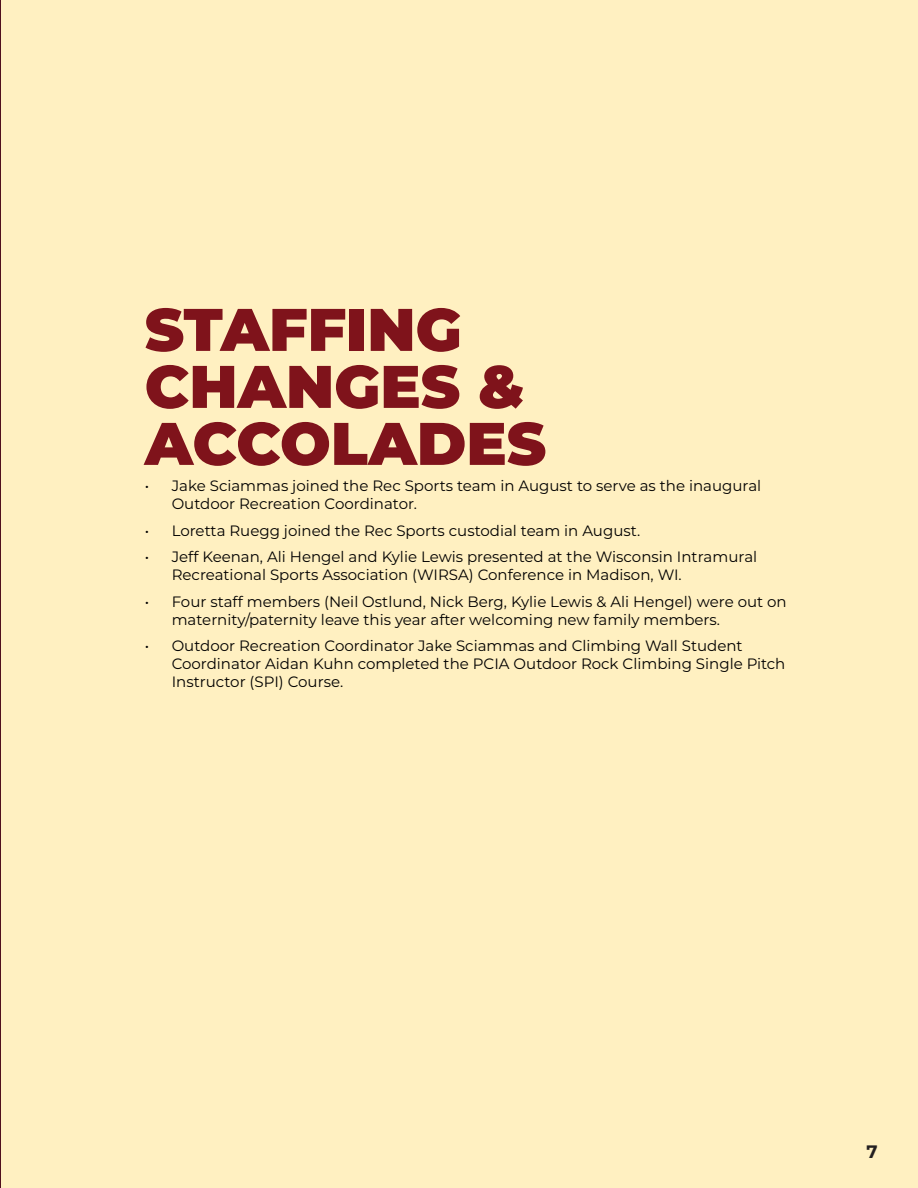
<style>
.page{position:relative;width:918px;height:1188px;background:#fff0c1}
.page>*{position:absolute;margin:0;border:0;box-sizing:border-box;transform-origin:0 0}
.Headline_38{font:900 60px/57px "Montserrat";color:#7f131b}
.t1{font:700 18px "Montserrat";color:#231f20}
.t2{font:15px/18px "Montserrat";color:#000}
</style>
<div class="page">
<img style="left:0;top:0;width:1px;height:1188px">
<p class="Headline_38" style="left:145px;top:297px;width:403px">STAFFING<br>CHANGES &amp;<br>ACCOLADES</p>
<p class="t2" style="left:172px;top:477px;width:591px;text-indent:-27px">• Jake Sciammas joined the Rec Sports team in August to serve as the inaugural<br>Outdoor Recreation Coordinator.</p>
<p class="t2" style="left:145px;top:521px;width:497px">• Loretta Ruegg joined the Rec Sports custodial team in August.</p>
<p class="t2" style="left:172px;top:548px;width:587px;text-indent:-27px">• Jeff Keenan, Ali Hengel and Kylie Lewis presented at the Wisconsin Intramural<br>Recreational Sports Association (WIRSA) Conference in Madison, WI.</p>
<p class="t2" style="left:172px;top:592px;width:617px;text-indent:-27px">• Four staff members (Neil Ostlund, Nick Berg, Kylie Lewis &amp; Ali Hengel) were out on maternity/paternity leave this year after welcoming new family members.</p>
<p class="t2" style="left:172px;top:637px;width:615px;text-indent:-27px">• Outdoor Recreation Coordinator Jake Sciammas and Climbing Wall Student<br>Coordinator Aidan Kuhn completed the PCIA Outdoor Rock Climbing Single Pitch<br>Instructor (SPI) Course.</p>
<p class="t1" style="left:866px;top:1139px;width:13px">7</p>
</div>
